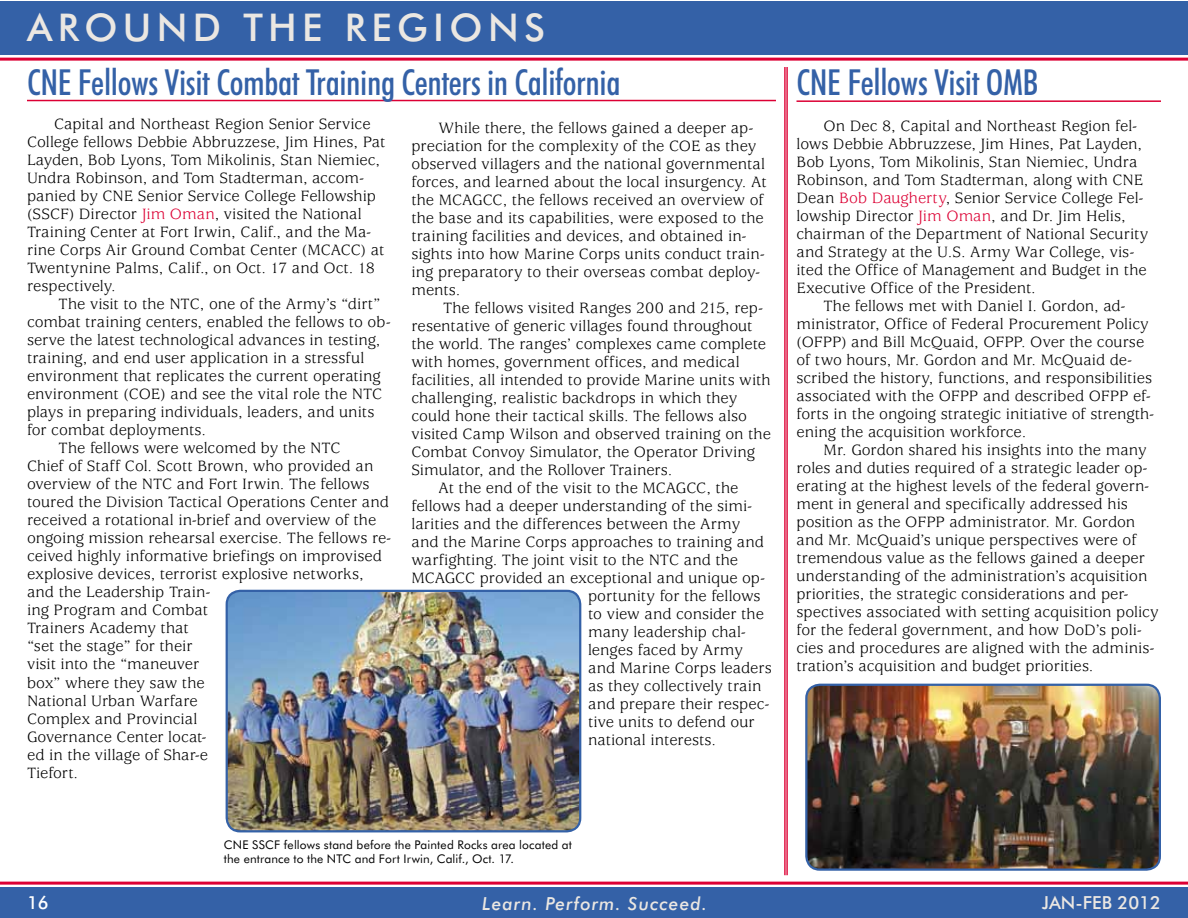
<style>
.page{position:relative;width:1188px;height:918px;background:#fff}
.page>*{position:absolute;margin:0;border:0;box-sizing:border-box;transform-origin:0 0}
.t1{font:500 38.25px "Futura BT";letter-spacing:.14em;color:#ebe7e2}
.t2{font:500 condensed 36px "Futura BT";letter-spacing:-.01em;color:#3461a7}
.t3{font:italic 500 18px "Futura BT";letter-spacing:.06em;color:#ebe7e2}
.t4{font:500 18px "Futura BT";color:#ebe7e2}
.t5{font:500 18px "Futura BT";color:#fff}
.t6{font:16.5px/18px "Usherwood";color:#000}
.t7{font:12px/14.4px "Futura BT";letter-spacing:.015em;color:#000}
.s1{color:#dc0034}
</style>
<div class="page">
<div style="left:0;top:887px;width:1188px;height:31px;background:#3461a7"></div>
<div style="left:0;top:1px;width:1188px;height:54px;background:#3461a7"></div>
<hr style="left:0;top:58px;width:1188px;height:3px;background:#dc0034">
<hr style="left:0;top:882px;width:1188px;height:3px;background:#dc0034">
<hr style="left:787px;top:67px;width:1px;height:808px;background:#dc0034">
<hr style="left:786px;top:67px;width:1px;height:808px;background:#dc0034">
<hr style="left:784px;top:67px;width:1px;height:808px;background:#dc0034">
<hr style="left:27px;top:100px;width:749px;height:1px;background:#dc0034">
<img style="left:227px;top:591px;width:353px;height:240px">
<div style="left:226px;top:590px;width:355px;height:242px;border:2px solid #3461a7;border-radius:14px"></div>
<hr style="left:796px;top:100px;width:365px;height:2px;background:#dc0034">
<img style="left:807px;top:685px;width:352px;height:183px">
<div style="left:805px;top:684px;width:356px;height:187px;border:2px solid #3461a7;border-radius:14px"></div>
<h1 class="t1" style="left:27px;top:5px;width:520px">AROUND THE REG IONS</h1>
<h2 class="t2" style="left:27px;top:60px;width:595px">CNE Fellows Visit Combat Training Centers in California</h2>
<p class="t6" style="left:27px;top:116px;width:360px;text-indent:27px">Capital and Northeast Region Senior Service College fellows Debbie Abbruzzese, Jim Hines, Pat Layden, Bob Lyons, Tom Mikolinis, Stan Niemiec, Undra Robinson, and Tom Stadterman, accom&shy;panied by CNE Senior Service College Fellowship (SSCF) Director <span class="s1">Jim Oman</span>, visited the National Training Center at Fort Irwin, Calif., and the Ma&shy;rine Corps Air Ground Combat Center (MCACC) at Twentynine Palms, Calif., on Oct. 17 and Oct. 18 respectively.</p>
<p class="t6" style="left:59px;top:296px;width:323px">The visit to the NTC, one of the Army’s “dirt”</p>
<p class="t6" style="left:27px;top:314px;width:365px">combat training centers, enabled the fellows to ob-</p>
<p class="t6" style="left:27px;top:332px;width:355px">serve the latest technological advances in testing,</p>
<p class="t6" style="left:27px;top:350px;width:339px">training, and end user application in a stressful</p>
<p class="t6" style="left:27px;top:368px;width:355px">environment that replicates the current operating</p>
<p class="t6" style="left:27px;top:386px;width:357px">environment (COE) and see the vital role the NTC</p>
<p class="t6" style="left:27px;top:404px;width:349px">plays in preparing individuals, leaders, and units</p>
<p class="t6" style="left:27px;top:422px;width:181px">for combat deployments.</p>
<p class="t6" style="left:59px;top:440px;width:284px">The fellows were welcomed by the NTC</p>
<p class="t6" style="left:27px;top:458px;width:348px">Chief of Staff Col. Scott Brown, who provided an</p>
<p class="t6" style="left:27px;top:476px;width:344px">overview of the NTC and Fort Irwin. The fellows</p>
<p class="t6" style="left:27px;top:494px;width:363px">toured the Division Tactical Operations Center and</p>
<p class="t6" style="left:27px;top:512px;width:351px">received a rotational in-brief and overview of the</p>
<p class="t6" style="left:27px;top:530px;width:366px">ongoing mission rehearsal exercise. The fellows re-</p>
<p class="t6" style="left:27px;top:548px;width:357px">ceived highly informative briefings on improvised</p>
<p class="t6" style="left:27px;top:566px;width:338px">explosive devices, terrorist explosive networks,</p>
<p class="t6" style="left:27px;top:584px;width:185px">and the Leadership Train-</p>
<p class="t6" style="left:27px;top:602px;width:183px">ing Program and Combat</p>
<p class="t6" style="left:27px;top:620px;width:163px">Trainers Academy that</p>
<p class="t6" style="left:27px;top:638px;width:167px">“set the stage” for their</p>
<p class="t6" style="left:27px;top:656px;width:174px">visit into the “maneuver</p>
<p class="t6" style="left:27px;top:674px;width:179px">box” where they saw the</p>
<p class="t6" style="left:27px;top:692px;width:172px">National Urban Warfare</p>
<p class="t6" style="left:27px;top:710px;width:172px">Complex and Provincial</p>
<p class="t6" style="left:27px;top:728px;width:181px">Governance Center locat-</p>
<p class="t6" style="left:27px;top:746px;width:183px">ed in the village of Shar-e</p>
<p class="t6" style="left:27px;top:764px;width:53px">Tiefort.</p>
<p class="t6" style="left:412px;top:119px;width:357px;text-indent:27px">While there, the fellows gained a deeper ap&shy;preciation for the complexity of the COE as they observed villagers and the national governmental forces, and learned about the local insurgency. At the MCAGCC, the fellows received an overview of the base and its capabilities, were exposed to the training facilities and devices, and obtained in&shy;sights into how Marine Corps units conduct train&shy;ing preparatory to their overseas combat deploy&shy;ments.</p>
<p class="t6" style="left:443px;top:299px;width:321px">The fellows visited Ranges 200 and 215, rep-</p>
<p class="t6" style="left:411px;top:317px;width:342px">resentative of generic villages found throughout</p>
<p class="t6" style="left:411px;top:335px;width:356px">the world. The ranges’ complexes came complete</p>
<p class="t6" style="left:411px;top:353px;width:330px">with homes, government offices, and medical</p>
<p class="t6" style="left:411px;top:371px;width:361px">facilities, all intended to provide Marine units with</p>
<p class="t6" style="left:411px;top:389px;width:327px">challenging, realistic backdrops in which they</p>
<p class="t6" style="left:411px;top:407px;width:337px">could hone their tactical skills. The fellows also</p>
<p class="t6" style="left:411px;top:425px;width:361px">visited Camp Wilson and observed training on the</p>
<p class="t6" style="left:411px;top:443px;width:345px">Combat Convoy Simulator, the Operator Driving</p>
<p class="t6" style="left:411px;top:461px;width:262px">Simulator, and the Rollover Trainers.</p>
<p class="t6" style="left:438px;top:479px;width:301px">At the end of the visit to the MCAGCC, the</p>
<p class="t6" style="left:411px;top:497px;width:342px">fellows had a deeper understanding of the simi-</p>
<p class="t6" style="left:411px;top:515px;width:330px">larities and the differences between the Army</p>
<p class="t6" style="left:411px;top:533px;width:354px">and the Marine Corps approaches to training and</p>
<p class="t6" style="left:411px;top:551px;width:328px">warfighting. The joint visit to the NTC and the</p>
<p class="t6" style="left:411px;top:569px;width:355px">MCAGCC provided an exceptional and unique op-</p>
<p class="t6" style="left:588px;top:587px;width:174px">portunity for the fellows</p>
<p class="t6" style="left:588px;top:605px;width:177px">to view and consider the</p>
<p class="t6" style="left:588px;top:623px;width:159px">many leadership chal-</p>
<p class="t6" style="left:588px;top:641px;width:156px">lenges faced by Army</p>
<p class="t6" style="left:588px;top:659px;width:185px">and Marine Corps leaders</p>
<p class="t6" style="left:588px;top:677px;width:175px">as they collectively train</p>
<p class="t6" style="left:588px;top:695px;width:183px">and prepare their respec-</p>
<p class="t6" style="left:588px;top:713px;width:168px">tive units to defend our</p>
<p class="t6" style="left:588px;top:731px;width:129px">national interests.</p>
<p class="t7" style="left:224px;top:837px;width:350px">CNE SSCF fellows stand before the Painted Rocks area located at the entrance to the NTC and Fort Irwin, Calif., Oct. 17.</p>
<h2 class="t2" style="left:796px;top:61px;width:244px">CNE Fellows Visit OMB</h2>
<p class="t6" style="left:796px;top:118px;width:354px;text-indent:27px">On Dec 8, Capital and Northeast Region fel&shy;lows Debbie Abbruzzese, Jim Hines, Pat Layden, Bob Lyons, Tom Mikolinis, Stan Niemiec, Undra Robinson, and Tom Stadterman, along with CNE Dean <span class="s1">Bob Daugherty</span>, Senior Service College Fel&shy;lowship Director <span class="s1">Jim Oman</span>, and Dr. Jim Helis, chairman of the Department of National Security and Strategy at the U.S. Army War College, vis&shy;ited the Office of Management and Budget in the Executive Office of the President.</p>
<p class="t6" style="left:796px;top:298px;width:359px;text-indent:27px">The fellows met with Daniel I. Gordon, ad&shy;ministrator, Office of Federal Procurement Policy (OFPP) and Bill McQuaid, OFPP. Over the course of two hours, Mr. Gordon and Mr. McQuaid de&shy;scribed the history, functions, and responsibilities associated with the OFPP and described OFPP ef&shy;forts in the ongoing strategic initiative of strength&shy;ening the acquisition workforce.</p>
<p class="t6" style="left:796px;top:442px;width:364px;text-indent:27px">Mr. Gordon shared his insights into the many roles and duties required of a strategic leader op&shy;erating at the highest levels of the federal govern&shy;ment in general and specifically addressed his position as the OFPP administrator. Mr. Gordon and Mr. McQuaid’s unique perspectives were of tremendous value as the fellows gained a deeper understanding of the administration’s acquisition priorities, the strategic considerations and per&shy;spectives associated with setting acquisition policy for the federal government, and how DoD’s poli&shy;cies and procedures are aligned with the adminis&shy;tration’s acquisition and budget priorities.</p>
<p class="t5" style="left:27px;top:892px;width:23px">16</p>
<p class="t3" style="left:482px;top:893px;width:226px">Learn. Perform. Succeed.</p>
<p class="t4" style="left:1042px;top:892px;width:121px">JAN-FEB 2012</p>
</div>
